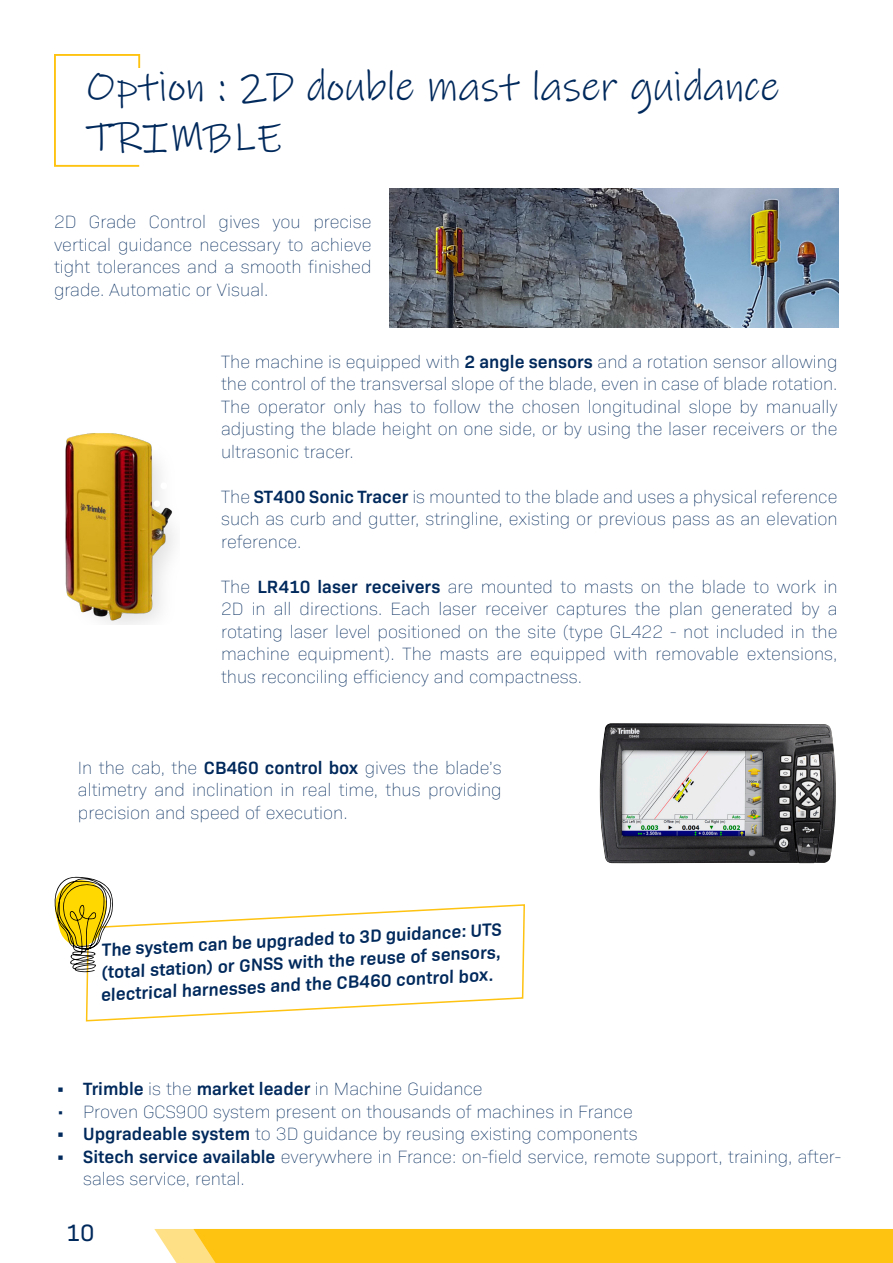
<style>
.page{position:relative;width:893px;height:1263px;background:#fff}
.page>*{position:absolute;margin:0;border:0;box-sizing:border-box;transform-origin:0 0}
.t1{font:42px/50.4px "Ink Free";color:#00295c}
.t2{font:24px "Bio Sans";color:#00295c}
.Paragraphe{font:200 18px/22.5px "Bio Sans";color:#00295c;text-align:justify}
.Paragraphe-2{font:600 18px/22.4px "Bio Sans";color:#00295c;text-align:justify}
.s1{font-weight:600}
</style>
<div class="page">
<div style="left:154px;top:1229px;width:739px;height:34px;background:#fec210"></div>
<svg style="left:54px;top:54px;width:87px;height:113px"></svg>
<div style="left:83px;top:69px;width:756px;height:86px;background:#fff"></div>
<img style="left:390px;top:188px;width:449px;height:139px">
<svg style="left:85px;top:904px;width:440px;height:118px"></svg>
<svg style="left:54px;top:877px;width:59px;height:95px"></svg>
<img style="left:65px;top:433px;width:109px;height:192px">
<img style="left:600px;top:723px;width:236px;height:140px">
<p class="t1" style="left:86px;top:63px;width:695px">Option : 2D double mast laser guidance<br>TRIMBLE</p>
<p class="Paragraphe" style="left:54px;top:210px;width:319px">2D Grade Control gives you precise vertical guidance necessary to achieve tight tolerances and a smooth finished grade. Automatic or Visual.</p>
<p class="Paragraphe" style="left:221px;top:349px;width:618px">The machine is equipped with <span class="s1">2 angle sensors</span> and a rotation sensor allowing the control of the transversal slope of the blade, even in case of blade rotation.<br>The operator only has to follow the chosen longitudinal slope by manually adjusting the blade height on one side, or by using the laser receivers or the ultrasonic tracer.</p>
<p class="Paragraphe" style="left:221px;top:484px;width:618px">The <span class="s1">ST400 Sonic Tracer</span> is mounted to the blade and uses a physical reference such as curb and gutter, stringline, existing or previous pass as an elevation reference.</p>
<p class="Paragraphe" style="left:221px;top:574px;width:618px">The <span class="s1">LR410 laser receivers</span> are mounted to masts on the blade to work in 2D in all directions. Each laser receiver captures the plan generated by a rotating laser level positioned on the site (type GL422 - not included in the machine equipment). The masts are equipped with removable extensions, thus reconciling efficiency and compactness.</p>
<p class="Paragraphe" style="left:78px;top:755px;width:425px">In the cab, the <span class="s1">CB460 control box</span> gives the blade’s altimetry and inclination in real time, thus providing precision and speed of execution.</p>
<p class="Paragraphe-2" style="left:98px;top:937px;width:405px;rotate:-3deg">The system can be upgraded to 3D guidance: UTS (total station) or GNSS with the reuse of sensors, electrical harnesses and the CB460 control box.</p>
<p class="Paragraphe" style="left:56px;top:1076px;width:428px"><span class="s1">• Trimble</span> is the <span class="s1">market leader</span> in Machine Guidance</p>
<p class="Paragraphe" style="left:56px;top:1099px;width:578px">• Proven GCS900 system present on thousands of machines in France</p>
<p class="Paragraphe" style="left:56px;top:1121px;width:583px"><span class="s1">• Upgradeable system</span> to 3D guidance by reusing existing components</p>
<p class="Paragraphe" style="left:83px;top:1144px;width:759px;text-indent:-27px"><span class="s1">• Sitech service available</span> everywhere in France: on-field service, remote support, training, after&shy;sales service, rental.</p>
<h2 class="t2" style="left:66px;top:1215px;width:30px">10</h2>
</div>
